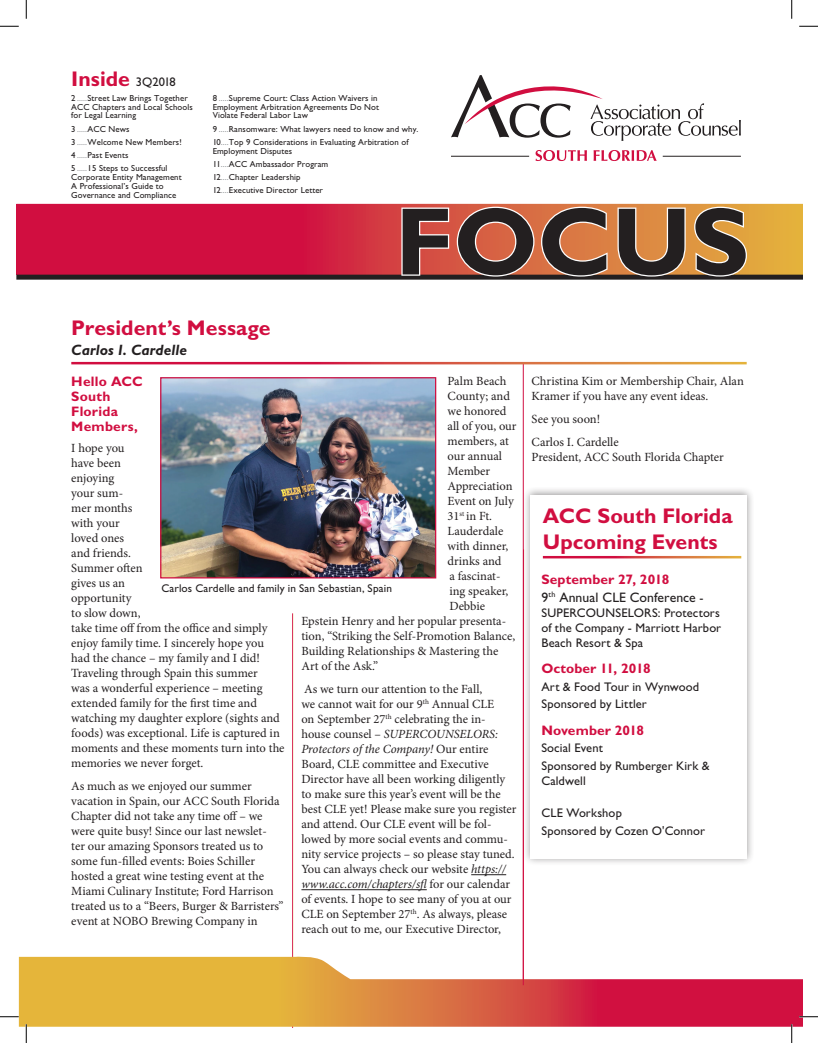
<style>
.page{position:relative;width:818px;height:1043px;background:#fff}
.page>*{position:absolute;margin:0;border:0;box-sizing:border-box;transform-origin:0 0}
.t1{font:700 96.25px "Gill Sans";color:#231f20}
.t2{font:700 21.25px/25.5px "Gill Sans";color:#d10e40}
.t3{font:italic 700 15px "Gill Sans";letter-spacing:.005em;color:#231f20}
.t4{font:700 13.75px/15px "Gill Sans";letter-spacing:.01em;color:#d10e40}
.t5{font:13.75px/17.8px "Gill Sans";letter-spacing:.005em;color:#231f20}
.t6{font:12.5px/15px "Minion Pro";letter-spacing:-.005em;color:#231f20}
.t7{font:12.5px/17.8px "Gill Sans";letter-spacing:.01em;color:#231f20}
.t8{font:11.25px "Gill Sans";letter-spacing:.015em;color:#231f20}
.t9{font:8.75px/13.2px "Gill Sans";letter-spacing:.01em;color:#231f20}
.s1{font-weight:400;font-size:12.5px;color:#231f20}
.s2{color:#919396}
.s3{font-style:italic}
.s4{font-weight:700;color:#d10e40}
.s5{font-size:12.5px}
</style>
<div class="page">
<svg style="left:19px;top:955px;width:783px;height:71px"></svg>
<svg style="left:16px;top:204px;width:786px;height:71px;background:#d22b3f"></svg>
<div style="left:16px;top:275px;width:786px;height:5px;background:#231f20"></div>
<svg style="left:400px;top:205px;width:209px;height:72px;background:#d87a60"></svg>
<svg style="left:616px;top:206px;width:71px;height:71px;background:#dd9b60"></svg>
<svg style="left:693px;top:205px;width:55px;height:72px"></svg>
<svg style="left:451px;top:75px;width:289px;height:66px"></svg>
<svg style="left:535px;top:150px;width:121px;height:11px"></svg>
<hr style="left:662px;top:156px;width:78px;height:1px;background:#231f20">
<hr style="left:451px;top:156px;width:78px;height:1px;background:#231f20">
<hr style="left:523px;top:549px;width:1px;height:436px;background:#fff">
<hr style="left:471px;top:874px;width:35px;height:1px;background:#231f20">
<hr style="left:301px;top:889px;width:126px;height:1px;background:#231f20">
<img style="left:162px;top:379px;width:272px;height:197px">
<div style="left:160px;top:377px;width:276px;height:201px;border:1px solid #d10e40"></div>
<div style="left:522px;top:486px;width:233px;height:380px;background:#231f20;opacity:.47"></div>
<div style="left:530px;top:494px;width:216px;height:364px;background:#fff"></div>
<svg style="left:0;top:25px;width:19px;height:2px"></svg>
<svg style="left:799px;top:25px;width:19px;height:2px"></svg>
<svg style="left:0;top:1015px;width:19px;height:2px"></svg>
<svg style="left:799px;top:1015px;width:19px;height:2px"></svg>
<svg style="left:25px;top:0;width:2px;height:19px"></svg>
<svg style="left:25px;top:1024px;width:2px;height:18px"></svg>
<svg style="left:791px;top:0;width:1px;height:19px"></svg>
<svg style="left:790px;top:1024px;width:2px;height:18px"></svg>
<h2 class="t2" style="left:71px;top:66px;width:106px">Inside <span class="s1">3Q2018</span></h2>
<p class="t9" style="left:71px;top:94px;width:123px;line-height:8.8px">2 <span class="s2">.....</span>Street Law Brings Together<br>ACC Chapters and Local Schools for Legal Learning</p>
<p class="t9" style="left:71px;top:122px;width:112px">3 <span class="s2">.....</span>ACC News<br>3 <span class="s2">.....</span>Welcome New Members!<br>4 <span class="s2">.....</span>Past Events<br>5 <span class="s2">.....</span>15 Steps to Successful</p>
<p class="t9" style="left:71px;top:173px;width:112px;line-height:8.8px">Corporate Entity Management<br>A Professional’s Guide to<br>Governance and Compliance</p>
<p class="t9" style="left:213px;top:94px;width:168px;line-height:8.8px">8 <span class="s2">.....</span>Supreme Court: Class Action Waivers in<br>Employment Arbitration Agreements Do Not<br>Violate Federal Labor Law</p>
<p class="t9" style="left:213px;top:122px;width:207px">9 <span class="s2">.....</span>Ransomware: What lawyers need to know and why.<br>10<span class="s2">....</span>Top 9 Considerations in Evaluating Arbitration of</p>
<p class="t9" style="left:213px;top:144px;width:117px">Employment Disputes<br>11<span class="s2">....</span>ACC Ambassador Program<br>12<span class="s2">....</span>Chapter Leadership<br>12<span class="s2">....</span>Executive Director Letter</p>
<h1 class="t1" style="left:395px;top:185px;width:355px">FOCUS</h1>
<h2 class="t2" style="left:71px;top:315px;width:201px">President’s Message</h2>
<p class="t3" style="left:71px;top:341px;width:117px">Carlos I. Cardelle</p>
<p class="t6" style="left:447px;top:374px;width:60px">Palm Beach</p>
<p class="t6" style="left:447px;top:389px;width:64px">County; and</p>
<p class="t6" style="left:447px;top:404px;width:60px">we honored</p>
<p class="t6" style="left:447px;top:419px;width:70px">all of you, our</p>
<p class="t6" style="left:447px;top:434px;width:63px">members, at</p>
<p class="t6" style="left:447px;top:449px;width:56px">our annual</p>
<p class="t6" style="left:447px;top:464px;width:44px">Member</p>
<p class="t6" style="left:447px;top:479px;width:66px">Appreciation</p>
<p class="t6" style="left:447px;top:494px;width:68px">Event on July</p>
<p class="t6" style="left:447px;top:509px;width:46px">31<sup>st</sup> in Ft.</p>
<p class="t6" style="left:447px;top:524px;width:57px">Lauderdale</p>
<p class="t6" style="left:447px;top:539px;width:62px">with dinner,</p>
<p class="t6" style="left:447px;top:554px;width:55px">drinks and</p>
<p class="t6" style="left:449px;top:569px;width:53px">a fascinat-</p>
<p class="t6" style="left:449px;top:584px;width:60px">ing speaker,</p>
<p class="t6" style="left:449px;top:599px;width:37px">Debbie</p>
<p class="t6" style="left:301px;top:614px;width:206px">Epstein Henry and her popular presenta-</p>
<p class="t6" style="left:301px;top:629px;width:215px">tion, “Striking the Self-Promotion Balance,</p>
<p class="t6" style="left:301px;top:644px;width:198px">Building Relationships &amp; Mastering the</p>
<p class="t6" style="left:301px;top:659px;width:78px">Art of the Ask.”</p>
<p class="t6" style="left:301px;top:682px;width:217px">As we turn our attention to the Fall,<br>we cannot wait for our 9<sup>th</sup> Annual CLE<br>on September 27<sup>th</sup> celebrating the in&shy;house counsel – <span class="s3">SUPERCOUNSELORS:<br>Protectors of the Company!</span> Our entire Board, CLE committee and Executive Director have all been working diligently to make sure this year’s event will be the best CLE yet! Please make sure you register and attend. Our CLE event will be fol&shy;lowed by more social events and commu&shy;nity service projects – so please stay tuned.<br>You can always check our website <span class="s3">https:// www.acc.com/chapters/sfl</span> for our calendar of events. I hope to see many of you at our CLE on September 27<sup>th</sup>. As always, please reach out to me, our Executive Director,</p>
<p class="t4" style="left:71px;top:374px;width:73px">Hello ACC<br>South<br>Florida<br>Members,</p>
<p class="t6" style="left:71px;top:440px;width:215px">I hope you<br>have been<br>enjoying<br>your sum-<br>mer months<br>with your<br>loved ones<br>and friends.<br>Summer often<br>gives us an<br>opportunity<br>to slow down,<br>take time off from the office and simply enjoy family time. I sincerely hope you had the chance – my family and I did!<br>Traveling through Spain this summer<br>was a wonderful experience – meeting extended family for the first time and watching my daughter explore (sights and foods) was exceptional. Life is captured in moments and these moments turn into the memories we never forget.</p>
<p class="t6" style="left:71px;top:778px;width:214px">As much as we enjoyed our summer vacation in Spain, our ACC South Florida Chapter did not take any time off – we were quite busy! Since our last newslet&shy;ter our amazing Sponsors treated us to some fun-filled events: Boies Schiller hosted a great wine testing event at the Miami Culinary Institute; Ford Harrison treated us to a “Beers, Burger &amp; Barristers” event at NOBO Brewing Company in</p>
<p class="t8" style="left:161px;top:582px;width:232px">Carlos Cardelle and family in San Sebastian, Spain</p>
<p class="t6" style="left:531px;top:374px;width:214px">Christina Kim or Membership Chair, Alan<br>Kramer if you have any event ideas.</p>
<p class="t6" style="left:531px;top:408px;width:89px;line-height:23px">See you soon!<br>Carlos I. Cardelle</p>
<p class="t6" style="left:531px;top:450px;width:194px">President, ACC South Florida Chapter</p>
<h2 class="t2" style="left:543px;top:503px;width:191px">ACC South Florida<br>Upcoming Events</h2>
<p class="t5" style="left:541px;top:570px;width:163px"><span class="s4">September 27, 2018<br></span>9<sup>th</sup> Annual CLE Conference <span class="s5">-</span></p>
<p class="t7" style="left:541px;top:605px;width:181px;line-height:15px;text-align:justify">SUPERCOUNSELORS: Protectors of the Company - Marriott Harbor Beach Resort &amp; Spa</p>
<p class="t4" style="left:541px;top:660px;width:111px">October 11, 2018</p>
<p class="t7" style="left:541px;top:677px;width:159px">Art &amp; Food Tour in Wynwood<br>Sponsored by Littler</p>
<p class="t4" style="left:541px;top:722px;width:104px">November 2018</p>
<p class="t7" style="left:541px;top:739px;width:170px">Social Event<br>Sponsored by Rumberger Kirk &amp;</p>
<p class="t7" style="left:541px;top:772px;width:46px">Caldwell</p>
<p class="t7" style="left:541px;top:803px;width:165px">CLE Workshop<br>Sponsored by Cozen O'Connor</p>
</div>
